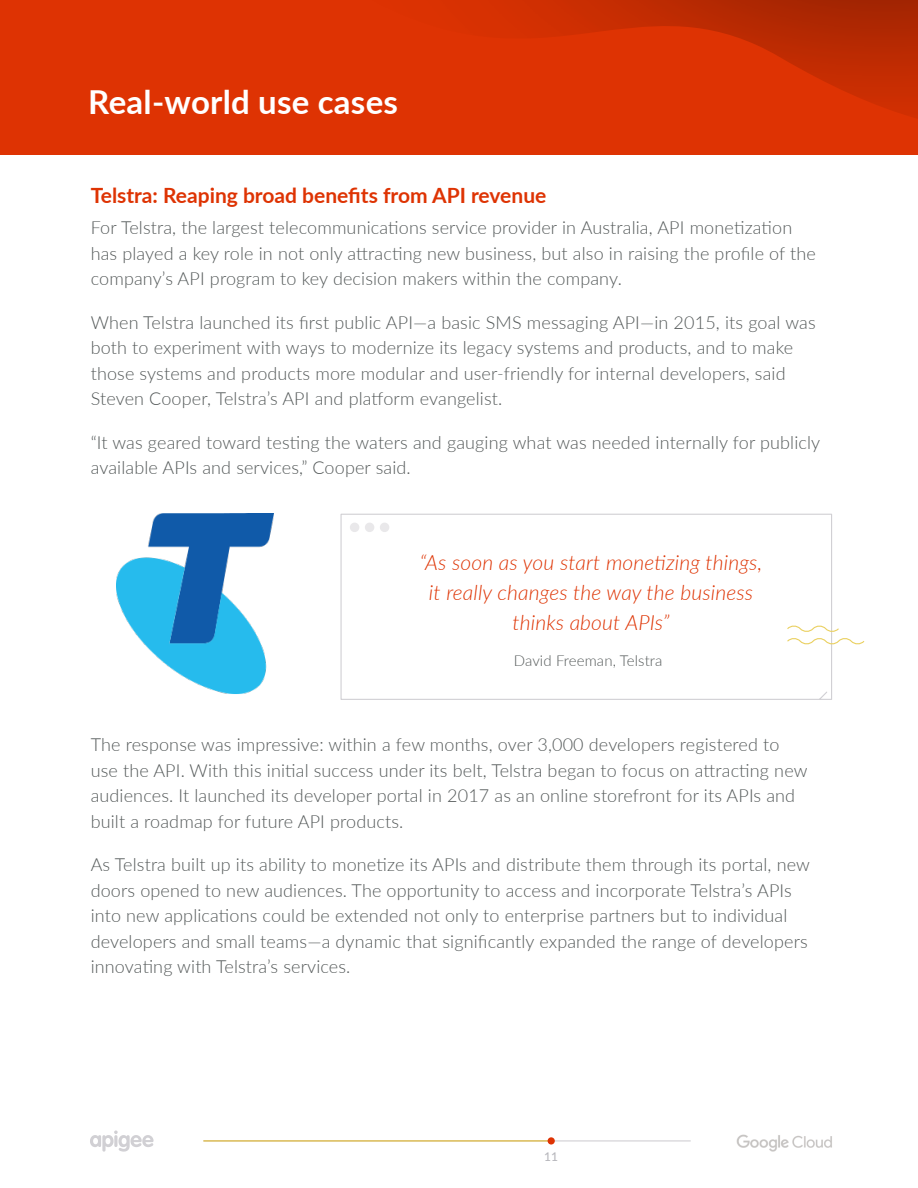
<style>
.page{position:relative;width:918px;height:1188px;background:#fff}
.page>*{position:absolute;margin:0;border:0;box-sizing:border-box;transform-origin:0 0}
.t1{font:700 33px "Lato";letter-spacing:.01em;color:#fff}
.t2{font:italic 300 21px/30px "Lato";letter-spacing:.01em;color:#de3303;text-align:center}
.t3{font:700 21px "Lato";color:#de3303}
.t4{font:300 18px/25.5px "Lato";letter-spacing:.01em;color:#545959}
.t5{font:300 15px "Lato";letter-spacing:.01em;color:#545959}
.t6{font:500 12px "Lato";color:#b8b8bd}
</style>
<div class="page">
<hr style="left:203px;top:1140px;width:488px;height:1px;background:#d1d0d4">
<hr style="left:203px;top:1140px;width:349px;height:1px;background:#e0b72e">
<div style="left:548px;top:1137px;width:7px;height:8px;background:#de3303;border-radius:50%"></div>
<svg style="left:90px;top:1130px;width:64px;height:22px"></svg>
<img style="left:736px;top:1134px;width:96px;height:18px">
<img style="left:117px;top:514px;width:157px;height:180px">
<svg style="left:340px;top:513px;width:492px;height:187px"></svg>
<svg style="left:786px;top:624px;width:79px;height:22px"></svg>
<div style="left:380px;top:523px;width:9px;height:9px;background:#e9e8ea;border-radius:50%"></div>
<div style="left:365px;top:523px;width:9px;height:9px;background:#e9e8ea;border-radius:50%"></div>
<div style="left:350px;top:523px;width:9px;height:9px;background:#e9e8ea;border-radius:50%"></div>
<div style="left:0;top:0;width:918px;height:155px;background:#de3303"></div>
<h1 class="t1" style="left:88px;top:78px;width:311px">Real-world use cases</h1>
<p class="t3" style="left:91px;top:179px;width:457px">Telstra: Reaping broad benefits from API revenue</p>
<p class="t4" style="left:91px;top:214px;width:727px">For Telstra, the largest telecommunications service provider in Australia, API monetization has played a key role in not only attracting new business, but also in raising the profile of the company’s API program to key decision makers within the company.</p>
<p class="t4" style="left:91px;top:309px;width:726px">When Telstra launched its first public API—a basic SMS messaging API—in 2015, its goal was both to experiment with ways to modernize its legacy systems and products, and to make those systems and products more modular and user-friendly for internal developers, said Steven Cooper, Telstra’s API and platform evangelist.</p>
<p class="t4" style="left:91px;top:429px;width:731px">“It was geared toward testing the waters and gauging what was needed internally for publicly available APIs and services,” Cooper said.</p>
<p class="t2" style="left:420px;top:547px;width:344px">“As soon as you start monetizing things, it really changes the way the business thinks about APIs”</p>
<p class="t5" style="left:514px;top:650px;width:150px">David Freeman, Telstra</p>
<p class="t4" style="left:91px;top:731px;width:718px">The response was impressive: within a few months, over 3,000 developers registered to use the API. With this initial success under its belt, Telstra began to focus on attracting new audiences. It launched its developer portal in 2017 as an online storefront for its APIs and built a roadmap for future API products.</p>
<p class="t4" style="left:91px;top:851px;width:721px">As Telstra built up its ability to monetize its APIs and distribute them through its portal, new doors opened to new audiences. The opportunity to access and incorporate Telstra’s APIs into new applications could be extended not only to enterprise partners but to individual developers and small teams—a dynamic that significantly expanded the range of developers innovating with Telstra’s services.</p>
<p class="t6" style="left:544px;top:1148px;width:16px">11</p>
</div>
